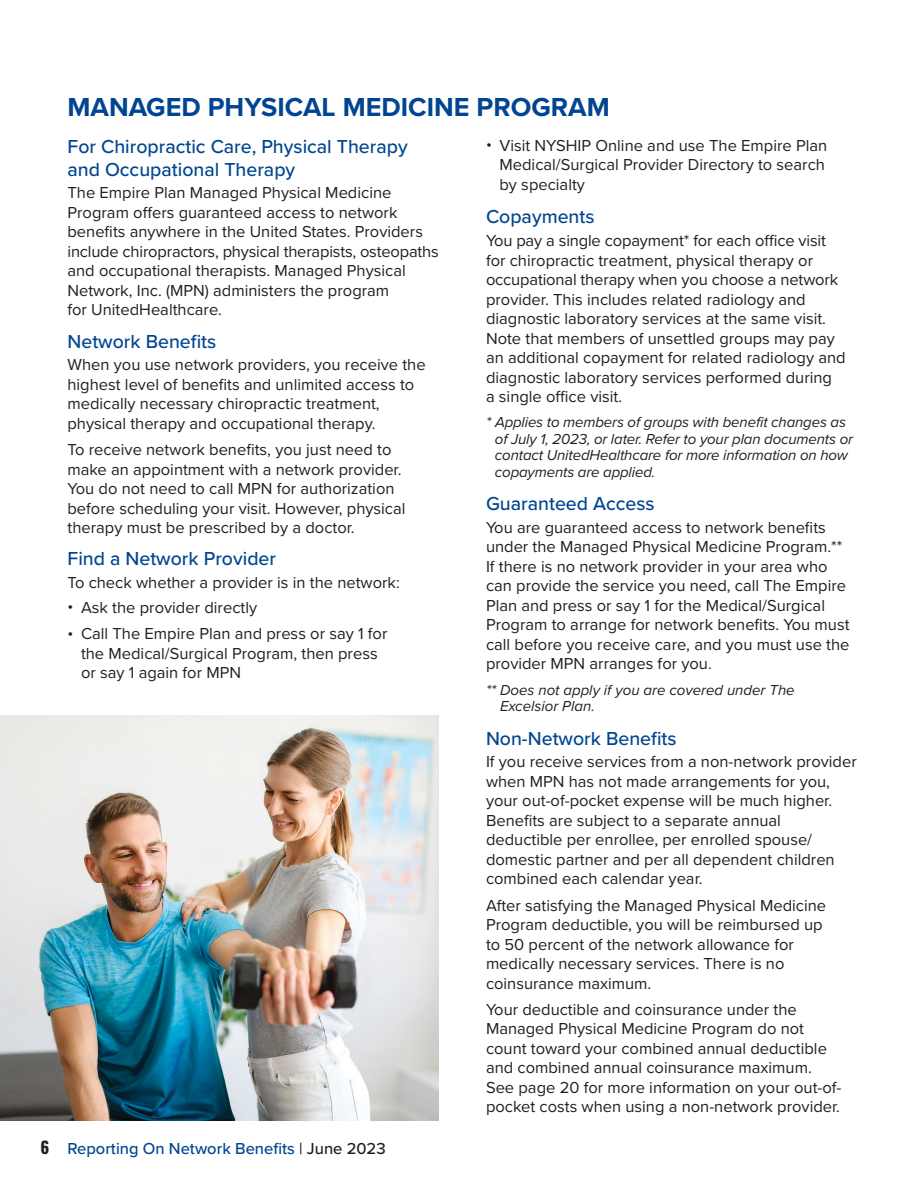
<style>
.page{position:relative;width:918px;height:1188px;background:#fff}
.page>*{position:absolute;margin:0;border:0;box-sizing:border-box;transform-origin:0 0}
.RO_2023_Section_Head{font:700 27px "Proxima Nova";color:#004591}
.RO_2023_Body_11_13{font:500 19.5px/22.5px "Proxima Nova";color:#004591}
.RO_2023_Body_11_13-2{font:16.5px/19.5px "Proxima Nova";color:#231f20}
.t1{font:500 16.5px "Proxima Nova";color:#004591}
.RO_2023_Body_11_13-3{font:italic 15px/16.5px "Proxima Nova";letter-spacing:-.01em;color:#231f20}
.s1{font-family:"Oswald";font-weight:700;color:#231f20}
.s2{color:#231f20}
</style>
<div class="page">
<img style="left:0;top:716px;width:439px;height:404px">
<p class="RO_2023_Section_Head" style="left:68px;top:87px;width:544px">MANAGED PHYSICAL MEDICINE PROGRAM</p>
<p class="RO_2023_Body_11_13" style="left:68px;top:135px;width:342px">For Chiropractic Care, Physical Therapy and Occupational Therapy</p>
<p class="RO_2023_Body_11_13-2" style="left:68px;top:182px;width:373px">The Empire Plan Managed Physical Medicine Program offers guaranteed access to network benefits anywhere in the United States. Providers include chiropractors, physical therapists, osteopaths and occupational therapists. Managed Physical Network, Inc. (MPN) administers the program<br>for UnitedHealthcare.</p>
<p class="RO_2023_Body_11_13" style="left:68px;top:329px;width:150px">Network Benefits</p>
<p class="RO_2023_Body_11_13-2" style="left:68px;top:354px;width:360px">When you use network providers, you receive the highest level of benefits and unlimited access to medically necessary chiropractic treatment, physical therapy and occupational therapy.</p>
<p class="RO_2023_Body_11_13-2" style="left:68px;top:439px;width:340px">To receive network benefits, you just need to make an appointment with a network provider.<br>You do not need to call MPN for authorization before scheduling your visit. However, physical therapy must be prescribed by a doctor.</p>
<p class="RO_2023_Body_11_13" style="left:68px;top:547px;width:210px">Find a Network Provider</p>
<p class="RO_2023_Body_11_13-2" style="left:68px;top:572px;width:334px">To check whether a provider is in the network:</p>
<p class="RO_2023_Body_11_13-2" style="left:68px;top:597px;width:191px">• Ask the provider directly</p>
<p class="RO_2023_Body_11_13-2" style="left:81px;top:623px;width:308px;text-indent:-14px">• Call The Empire Plan and press or say 1 for the Medical/Surgical Program, then press or say 1 again for MPN</p>
<p class="t1" style="left:40px;top:1136px;width:347px"><span class="s1">6</span> Reporting On Network Benefits <span class="s2">| June 2023</span></p>
<p class="RO_2023_Body_11_13-2" style="left:500px;top:135px;width:329px;text-indent:-14px">• Visit NYSHIP Online and use The Empire Plan<br>Medical/Surgical Provider Directory to search by specialty</p>
<p class="RO_2023_Body_11_13" style="left:486px;top:205px;width:110px">Copayments</p>
<p class="RO_2023_Body_11_13-2" style="left:486px;top:230px;width:361px">You pay a single copayment* for each office visit for chiropractic treatment, physical therapy or occupational therapy when you choose a network provider. This includes related radiology and diagnostic laboratory services at the same visit.<br>Note that members of unsettled groups may pay an additional copayment for related radiology and diagnostic laboratory services performed during<br>a single office visit.</p>
<p class="RO_2023_Body_11_13-3" style="left:495px;top:413px;width:360px;text-indent:-9px">* Applies to members of groups with benefit changes as of July 1, 2023, or later. Refer to your plan documents or contact UnitedHealthcare for more information on how copayments are applied.</p>
<p class="RO_2023_Body_11_13" style="left:486px;top:492px;width:170px">Guaranteed Access</p>
<p class="RO_2023_Body_11_13-2" style="left:486px;top:517px;width:365px">You are guaranteed access to network benefits under the Managed Physical Medicine Program.** If there is no network provider in your area who can provide the service you need, call The Empire Plan and press or say 1 for the Medical/Surgical Program to arrange for network benefits. You must call before you receive care, and you must use the provider MPN arranges for you.</p>
<p class="RO_2023_Body_11_13-3" style="left:500px;top:681px;width:296px;text-indent:-14px">** Does not apply if you are covered under The<br>Excelsior Plan.</p>
<p class="RO_2023_Body_11_13" style="left:486px;top:726px;width:192px">Non-Network Benefits</p>
<p class="RO_2023_Body_11_13-2" style="left:486px;top:751px;width:372px">If you receive services from a non-network provider when MPN has not made arrangements for you, your out-of-pocket expense will be much higher.<br>Benefits are subject to a separate annual deductible per enrollee, per enrolled spouse/ domestic partner and per all dependent children combined each calendar year.</p>
<p class="RO_2023_Body_11_13-2" style="left:486px;top:895px;width:342px">After satisfying the Managed Physical Medicine Program deductible, you will be reimbursed up to 50 percent of the network allowance for medically necessary services. There is no coinsurance maximum.</p>
<p class="RO_2023_Body_11_13-2" style="left:486px;top:999px;width:357px">Your deductible and coinsurance under the Managed Physical Medicine Program do not count toward your combined annual deductible and combined annual coinsurance maximum.<br>See page 20 for more information on your out-of&shy;pocket costs when using a non-network provider.</p>
</div>
